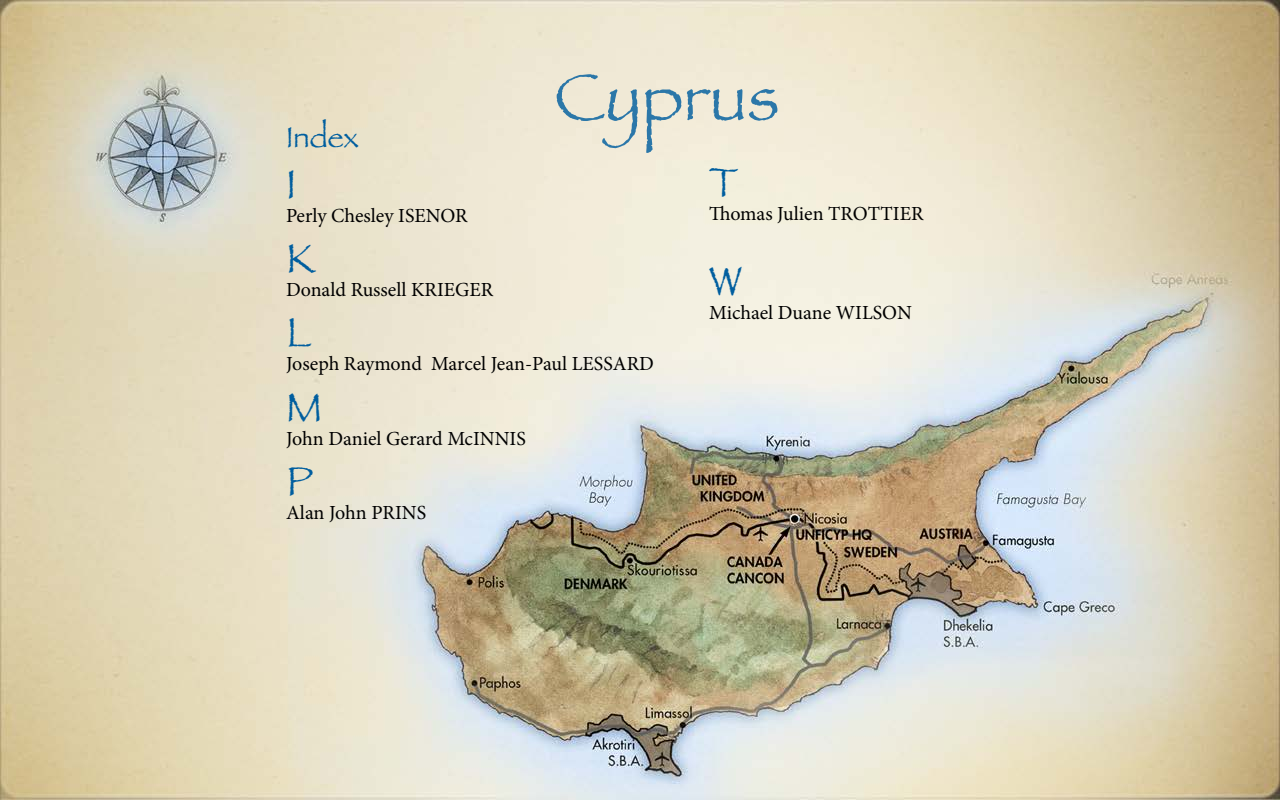
<style>
.page{position:relative;width:1280px;height:800px;background:#fff}
.page>*{position:absolute;margin:0;border:0;box-sizing:border-box;transform-origin:0 0}
.t1{font:68px "Papyrus";color:#005e9f}
.TOC_Alphabet{font:42px "Papyrus";color:#005e9f}
.TOC_Alphabet-2{font:30px "Papyrus";color:#005e9f}
.TOC_Names{font:20px "Minion Pro";color:#000}
</style>
<div class="page">
<img style="left:0;top:0;width:1280px;height:800px">
<h1 class="t1" style="left:554px;top:56px;width:227px">Cyprus</h1>
<p class="TOC_Alphabet-2" style="left:286px;top:119px;width:74px">Index</p>
<p class="TOC_Alphabet" style="left:286px;top:158px;width:12px">I</p>
<p class="TOC_Names" style="left:286px;top:202px;width:183px">Perly Chesley ISENOR</p>
<p class="TOC_Alphabet" style="left:286px;top:233px;width:32px">K</p>
<p class="TOC_Names" style="left:286px;top:276px;width:209px">Donald Russell KRIEGER</p>
<p class="TOC_Alphabet" style="left:286px;top:307px;width:27px">L</p>
<p class="TOC_Names" style="left:286px;top:351px;width:369px">Joseph Raymond Marcel Jean-Paul LESSARD</p>
<p class="TOC_Alphabet" style="left:286px;top:382px;width:38px">M</p>
<p class="TOC_Names" style="left:286px;top:425px;width:241px">John Daniel Gerard McINNIS</p>
<p class="TOC_Alphabet" style="left:286px;top:456px;width:29px">P</p>
<p class="TOC_Names" style="left:286px;top:499px;width:142px">Alan John PRINS</p>
<p class="TOC_Alphabet" style="left:709px;top:157px;width:31px">T</p>
<p class="TOC_Names" style="left:709px;top:200px;width:216px">Thomas Julien TROTTIER</p>
<p class="TOC_Alphabet" style="left:709px;top:256px;width:34px">W</p>
<p class="TOC_Names" style="left:709px;top:299px;width:204px">Michael Duane WILSON</p>
</div>
